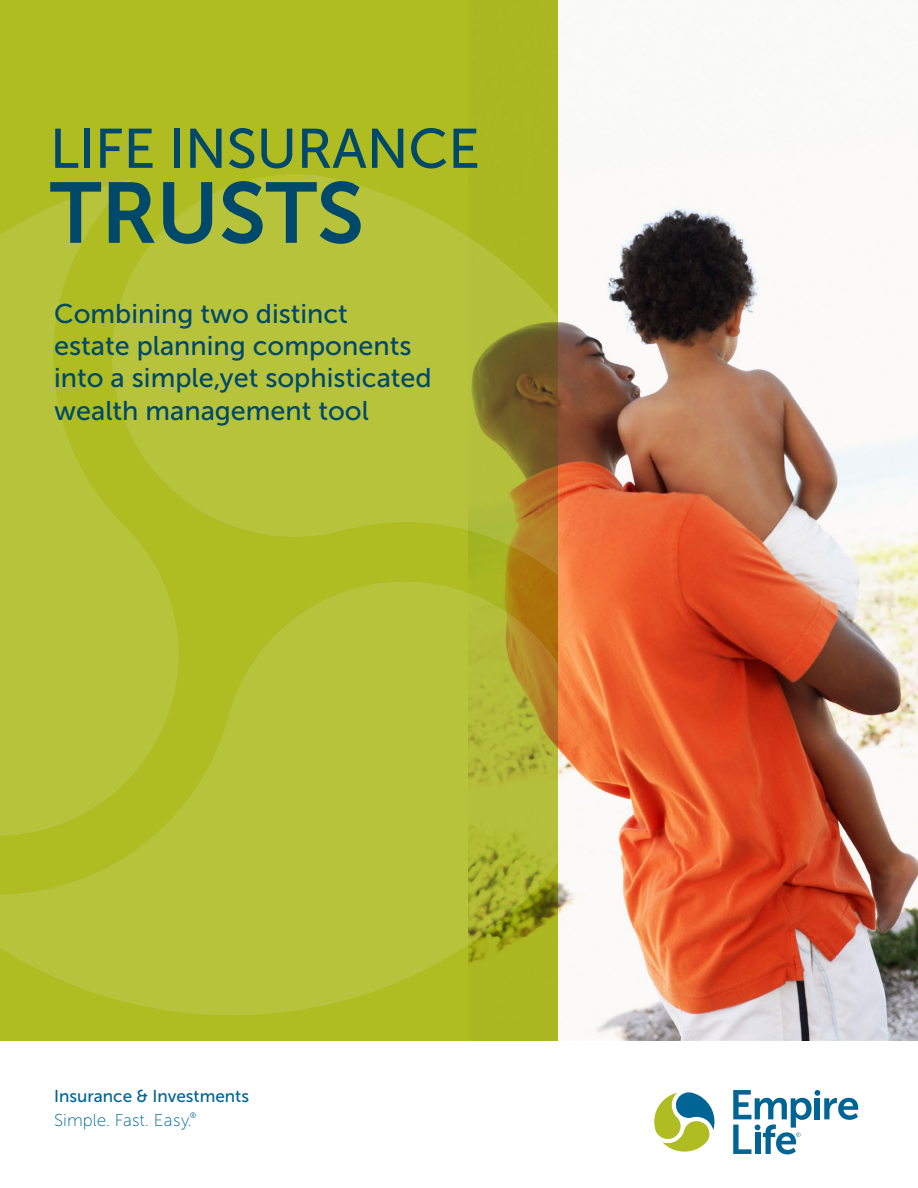
<style>
.page{position:relative;width:918px;height:1188px;background:#fff}
.page>*{position:absolute;margin:0;border:0;box-sizing:border-box;transform-origin:0 0}
.EL_Heading_cover{font:85.5px "Museo Sans 700";letter-spacing:-.005em;color:#00496a}
.EL_Heading_cover-2{font:55.5px "Museo Sans 500";letter-spacing:-.005em;color:#00496a}
.EL_Heading_2_-_18_pt{font:27px/32.4px "Museo Sans 500";color:#00496a}
.Tagline_Text{font:17.1px "Museo Sans 500";color:#006594}
.Tagline_Text-2{font:17.1px "Museo Sans 100";color:#006594}
</style>
<div class="page">
<img style="left:557px;top:0;width:361px;height:1041px">
<div style="left:0;top:0;width:557px;height:1041px;background:#afbc22"></div>
<svg style="left:179px;top:174px;width:378px;height:391px;fill:#b8c33c"></svg>
<svg style="left:0;top:179px;width:179px;height:386px;fill:#b8c33c"></svg>
<svg style="left:0;top:565px;width:557px;height:450px;fill:#b8c33c"></svg>
<svg style="left:654px;top:1092px;width:61px;height:60px"></svg>
<svg style="left:733px;top:1090px;width:125px;height:64px"></svg>
<h1 class="EL_Heading_cover-2" style="left:50px;top:118px;width:432px">LIFE INSURANCE</h1>
<h1 class="EL_Heading_cover" style="left:50px;top:166px;width:316px">TRUSTS</h1>
<h2 class="EL_Heading_2_-_18_pt" style="left:54px;top:297px;width:379px">Combining two distinct<br>estate planning components into a simple,yet sophisticated wealth management tool</h2>
<p class="Tagline_Text" style="left:54px;top:1087px;width:196px">Insurance &amp; Investments</p>
<p class="Tagline_Text-2" style="left:54px;top:1111px;width:144px">Simple. Fast. Easy.<sup>®</sup></p>
</div>
